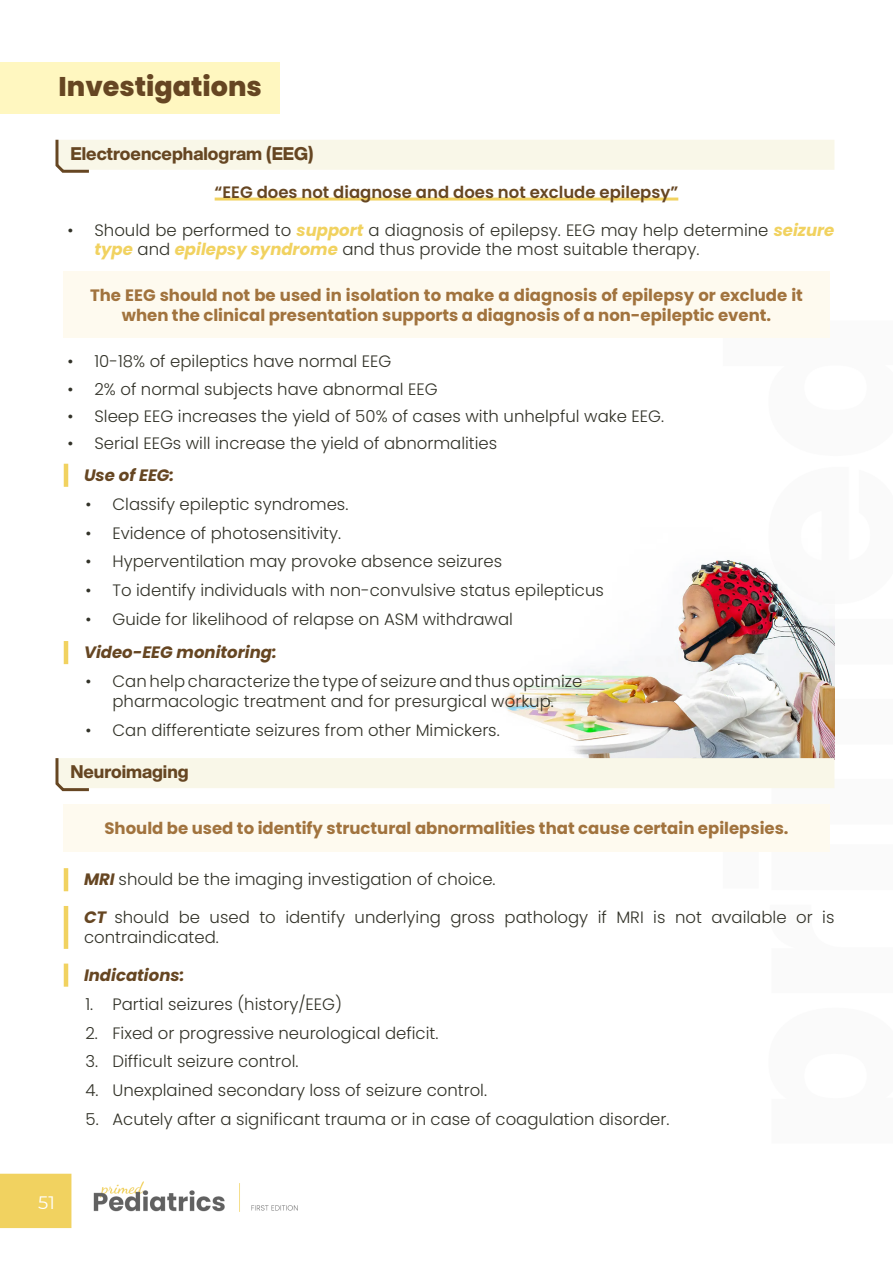
<style>
.page{position:relative;width:893px;height:1263px;background:#fff}
.page>*{position:absolute;margin:0;border:0;box-sizing:border-box;transform-origin:0 0}
.Minor_Subtitle{font:800 27px "Poppins";color:#664622}
.Small{font:800 18px "Helvetica Now Display";color:#664622}
.t1{font:18px "Montserrat";color:#fff}
.Line_small{font:300 16.5px/19.8px "Poppins";color:#323228}
.NB{font:700 16.5px/19.8px "Poppins";color:#a1733e;text-align:center}
.Basic_-_Bulleted{font:600 16.5px "Poppins";color:#664622}
.Line_small-2{font:italic 700 16.5px "Poppins";color:#664622}
.s1{font-weight:700;font-style:italic;color:#f1d260}
.s2{font-weight:700;font-style:italic;color:#664622}
</style>
<div class="page">
<img style="left:0;top:113px;width:835px;height:1116px">
<img style="left:486px;top:528px;width:348px;height:227px">
<div style="left:0;top:62px;width:280px;height:51px;background:#fff7c0"></div>
<svg style="left:54px;top:137px;width:780px;height:37px"></svg>
<hr style="left:215px;top:198px;width:463px;height:3px;background:#f1d260">
<div style="left:63px;top:271px;width:767px;height:67px;background:#fefaef"></div>
<hr style="left:64px;top:464px;width:4px;height:23px;background:#f1d260">
<hr style="left:64px;top:641px;width:4px;height:23px;background:#f1d260">
<svg style="left:54px;top:755px;width:780px;height:38px"></svg>
<div style="left:63px;top:805px;width:767px;height:47px;background:#fefaef"></div>
<hr style="left:64px;top:868px;width:4px;height:23px;background:#f1d260">
<hr style="left:64px;top:906px;width:4px;height:43px;background:#f1d260">
<hr style="left:64px;top:963px;width:4px;height:24px;background:#f1d260">
<p class="Minor_Subtitle" style="left:58px;top:71px;width:205px">Investigations</p>
<p class="Small" style="left:70px;top:141px;width:244px">Electroencephalogram (EEG)</p>
<p class="Basic_-_Bulleted" style="left:215px;top:182px;width:465px">“EEG does not diagnose and does not exclude epilepsy”</p>
<p class="Line_small" style="left:94px;top:220px;width:741px;text-indent:-27px">• Should be performed to <span class="s1">support</span> a diagnosis of epilepsy. EEG may help determine <span class="s1">seizure type</span> and <span class="s1">epilepsy syndrome</span> and thus provide the most suitable therapy.</p>
<p class="NB" style="left:90px;top:285px;width:714px">The EEG should not be used in isolation to make a diagnosis of epilepsy or exclude it when the clinical presentation supports a diagnosis of a non-epileptic event.</p>
<p class="Line_small" style="left:68px;top:352px;width:325px">• 10-18% of epileptics have normal EEG</p>
<p class="Line_small" style="left:68px;top:379px;width:372px">• 2% of normal subjects have abnormal EEG</p>
<p class="Line_small" style="left:68px;top:406px;width:598px">• Sleep EEG increases the yield of 50% of cases with unhelpful wake EEG.</p>
<p class="Line_small" style="left:68px;top:434px;width:431px">• Serial EEGs will increase the yield of abnormalities</p>
<p class="Line_small-2" style="left:84px;top:466px;width:92px">Use of EEG:</p>
<p class="Line_small" style="left:86px;top:494px;width:264px">• Classify epileptic syndromes.</p>
<p class="Line_small" style="left:86px;top:523px;width:257px">• Evidence of photosensitivity.</p>
<p class="Line_small" style="left:86px;top:552px;width:418px">• Hyperventilation may provoke absence seizures</p>
<p class="Line_small" style="left:86px;top:581px;width:520px">• To identify individuals with non-convulsive status epilepticus</p>
<p class="Line_small" style="left:86px;top:609px;width:429px">• Guide for likelihood of relapse on ASM withdrawal</p>
<p class="Line_small-2" style="left:84px;top:643px;width:194px">Video-EEG monitoring:</p>
<p class="Line_small" style="left:86px;top:671px;width:498px;text-align:center">• Can help characterize the type of seizure and thus optimize pharmacologic treatment and for presurgical workup.</p>
<p class="Line_small" style="left:86px;top:720px;width:416px">• Can differentiate seizures from other Mimickers.</p>
<p class="Small" style="left:70px;top:759px;width:120px">Neuroimaging</p>
<p class="NB" style="left:104px;top:818px;width:686px">Should be used to identify structural abnormalities that cause certain epilepsies.</p>
<p class="Line_small" style="left:84px;top:870px;width:413px"><span class="s2">MRI</span> should be the imaging investigation of choice.</p>
<p class="Line_small" style="left:84px;top:908px;width:752px"><span class="s2">CT</span> should be used to identify underlying gross pathology if MRI is not available or is contraindicated.</p>
<p class="Line_small-2" style="left:84px;top:965px;width:102px">Indications:</p>
<p class="Line_small" style="left:86px;top:994px;width:258px">1. Partial seizures (history/EEG)</p>
<p class="Line_small" style="left:86px;top:1023px;width:354px">2. Fixed or progressive neurological deficit.</p>
<p class="Line_small" style="left:86px;top:1052px;width:214px">3. Difficult seizure control.</p>
<p class="Line_small" style="left:86px;top:1080px;width:403px">4. Unexplained secondary loss of seizure control.</p>
<p class="Line_small" style="left:86px;top:1109px;width:585px">5. Acutely after a significant trauma or in case of coagulation disorder.</p>
<p class="t1" style="left:38px;top:1190px;width:18px">51</p>
</div>
